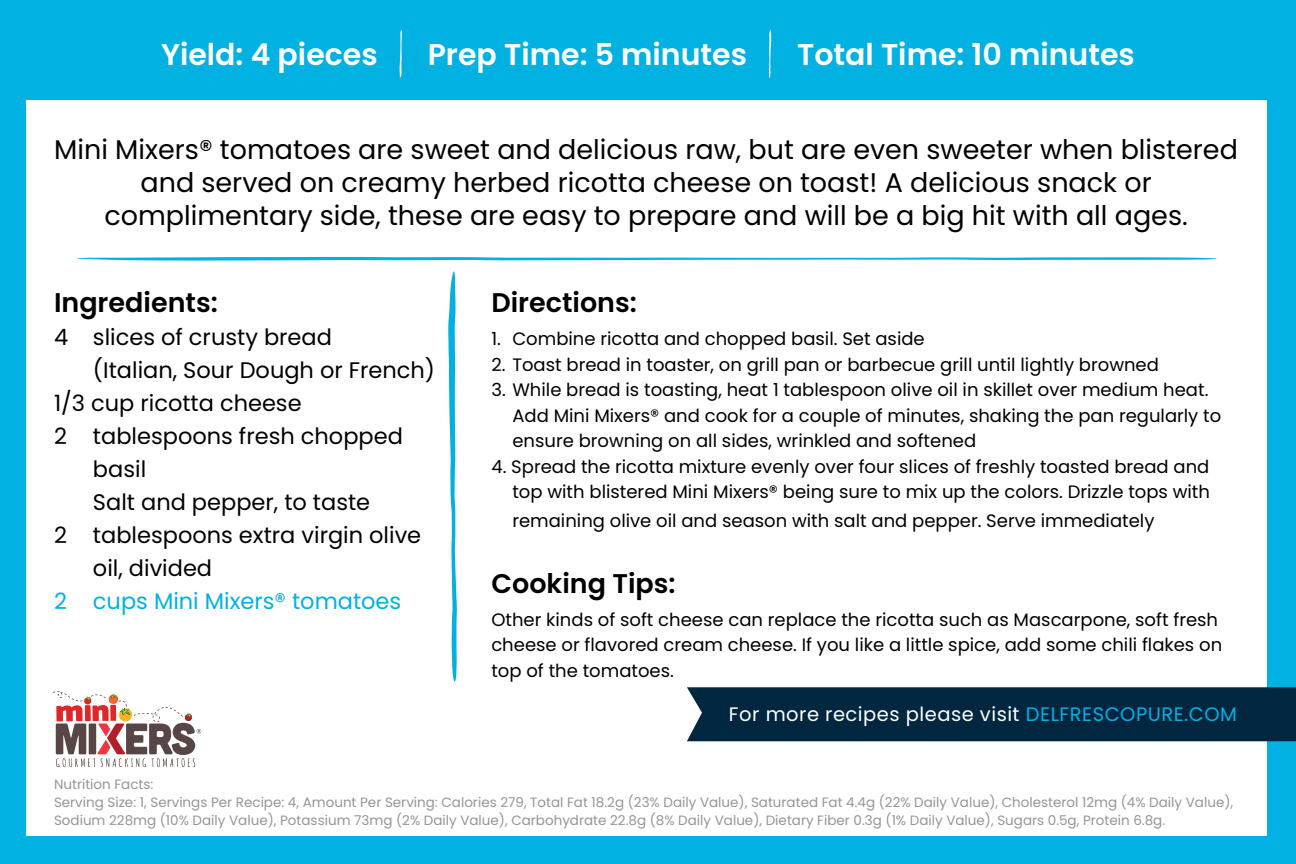
<style>
.page{position:relative;width:1296px;height:864px;background:#00b1e1}
.page>*{position:absolute;margin:0;border:0;box-sizing:border-box;transform-origin:0 0}
.t1{font:600 30px "Poppins";color:#fff}
.t2{font:27px/33px "Poppins";color:#000;text-align:center}
.t3{font:600 27px "Poppins";color:#000}
.t4{font:22.5px "Poppins";color:#000}
.t5{font:22.5px "Poppins";color:#00b1e1}
.t6{font:19.5px "Poppins";letter-spacing:.025em;color:#fff}
.t7{font:18px/25.5px "Poppins";color:#000}
.t8{font:13.5px/18px "Poppins";color:#939598}
.s1{color:#00b1e1}
</style>
<div class="page">
<div style="left:26px;top:26px;width:1241px;height:810px;background:#fff"></div>
<div style="left:0;top:14px;width:1295px;height:85px;background:#00b1e1"></div>
<div style="left:687px;top:687px;width:609px;height:54px;background:#002640"></div>
<svg style="left:53px;top:691px;width:148px;height:76px"></svg>
<svg style="left:400px;top:30px;width:2px;height:48px"></svg>
<svg style="left:769px;top:30px;width:2px;height:48px"></svg>
<svg style="left:448px;top:271px;width:9px;height:411px"></svg>
<svg style="left:77px;top:257px;width:1140px;height:4px"></svg>
<h1 class="t1" style="left:161px;top:37px;width:218px">Yield: 4 pieces</h1>
<h1 class="t1" style="left:428px;top:37px;width:321px">Prep Time: 5 minutes</h1>
<h1 class="t1" style="left:797px;top:37px;width:339px">Total Time: 10 minutes</h1>
<p class="t2" style="left:54px;top:133px;width:1185px">Mini Mixers® tomatoes are sweet and delicious raw, but are even sweeter when blistered and served on creamy herbed ricotta cheese on toast! A delicious snack or complimentary side, these are easy to prepare and will be a big hit with all ages.</p>
<h2 class="t3" style="left:54px;top:287px;width:165px">Ingredients:</h2>
<p class="t4" style="left:54px;top:324px;width:280px">4 slices of crusty bread</p>
<p class="t4" style="left:93px;top:357px;width:344px">(Italian, Sour Dough or French)</p>
<p class="t4" style="left:54px;top:390px;width:249px">1/3 cup ricotta cheese</p>
<p class="t4" style="left:54px;top:423px;width:350px">2 tablespoons fresh chopped</p>
<p class="t4" style="left:93px;top:456px;width:55px">basil</p>
<p class="t4" style="left:93px;top:489px;width:279px">Salt and pepper, to taste</p>
<p class="t4" style="left:54px;top:522px;width:369px">2 tablespoons extra virgin olive</p>
<p class="t4" style="left:93px;top:555px;width:121px">oil, divided</p>
<p class="t5" style="left:54px;top:588px;width:349px">2 cups Mini Mixers® tomatoes</p>
<h2 class="t3" style="left:491px;top:287px;width:147px">Directions:</h2>
<p class="t7" style="left:491px;top:326px;width:435px">1. Combine ricotta and chopped basil. Set aside</p>
<p class="t7" style="left:491px;top:352px;width:669px">2. Toast bread in toaster, on grill pan or barbecue grill until lightly browned</p>
<p class="t7" style="left:512px;top:377px;width:710px;text-indent:-21px">3. While bread is toasting, heat 1 tablespoon olive oil in skillet over medium heat.<br>Add Mini Mixers® and cook for a couple of minutes, shaking the pan regularly to ensure browning on all sides, wrinkled and softened</p>
<p class="t7" style="left:491px;top:454px;width:720px;text-align:right">4. Spread the ricotta mixture evenly over four slices of freshly toasted bread and top with blistered Mini Mixers® being sure to mix up the colors. Drizzle tops with</p>
<p class="t7" style="left:512px;top:508px;width:644px">remaining olive oil and season with salt and pepper. Serve immediately</p>
<h2 class="t3" style="left:491px;top:568px;width:186px">Cooking Tips:</h2>
<p class="t7" style="left:491px;top:607px;width:732px">Other kinds of soft cheese can replace the ricotta such as Mascarpone, soft fresh cheese or flavored cream cheese. If you like a little spice, add some chili flakes on top of the tomatoes.</p>
<p class="t6" style="left:729px;top:703px;width:510px">For more recipes please visit <span class="s1">DELFRESCOPURE.COM</span></p>
<p class="t8" style="left:54px;top:775px;width:1181px">Nutrition Facts:<br>Serving Size: 1, Servings Per Recipe: 4, Amount Per Serving: Calories 279, Total Fat 18.2g (23% Daily Value), Saturated Fat 4.4g (22% Daily Value), Cholesterol 12mg (4% Daily Value),<br>Sodium 228mg (10% Daily Value), Potassium 73mg (2% Daily Value), Carbohydrate 22.8g (8% Daily Value), Dietary Fiber 0.3g (1% Daily Value), Sugars 0.5g, Protein 6.8g.</p>
</div>
